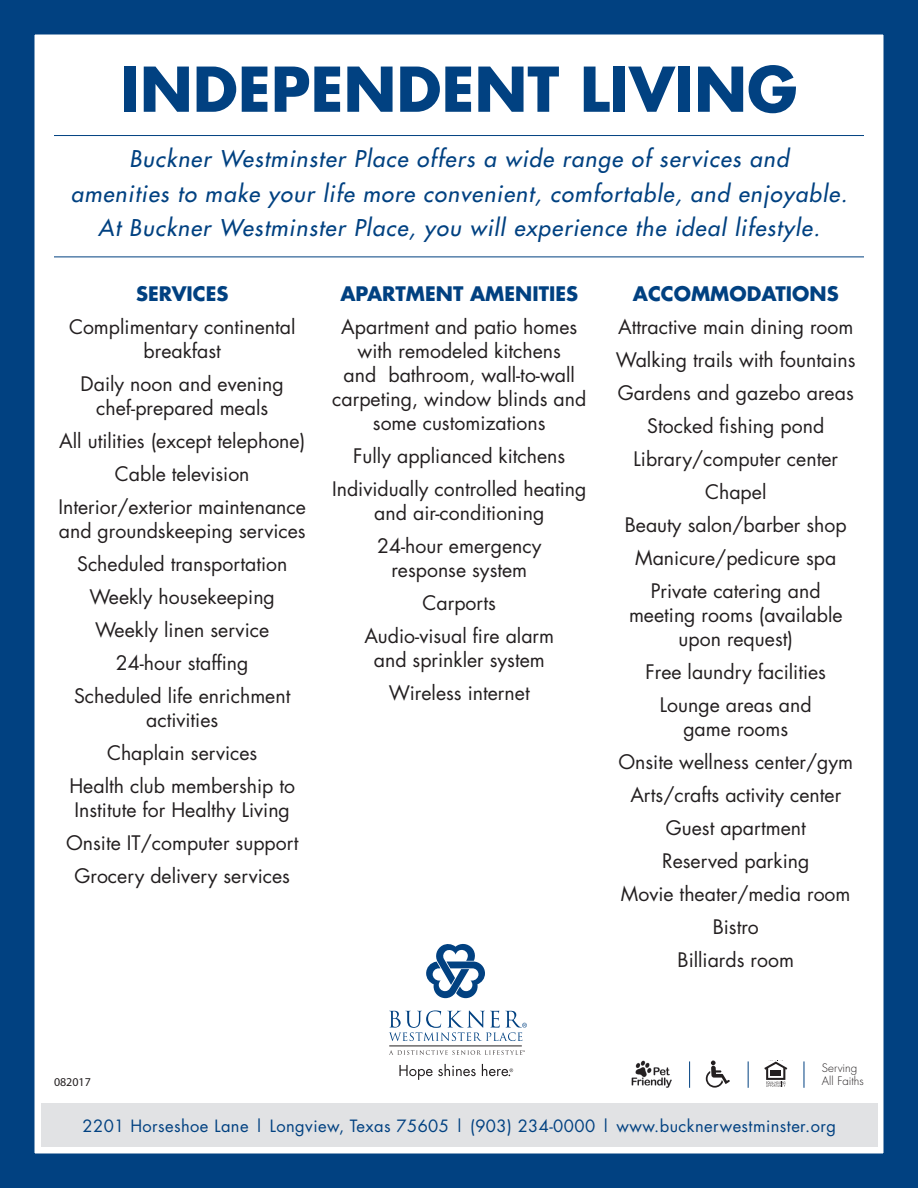
<style>
.page{position:relative;width:918px;height:1188px;background:#014181}
.page>*{position:absolute;margin:0;border:0;box-sizing:border-box;transform-origin:0 0}
.t1{font:700 60px "Futura";color:#014181}
.t2{font:italic 22.5px/34.5px "Futura";letter-spacing:.05em;color:#014181;text-align:center}
.t3{font:19.5px/33px "Futura";color:#231f20;text-align:center}
.t4{font:700 19.5px "Futura";color:#014181}
.t5{font:16.5px "Futura";letter-spacing:.025em;color:#014181}
.t6{font:12px "Myriad";color:#231f20}
.t7{font:300 11.4px/13.6px "Futura";color:#231f20}
</style>
<div class="page">
<div style="left:34px;top:34px;width:850px;height:1120px;background:#fff"></div>
<hr style="left:54px;top:257px;width:810px;height:1px;background:#014181">
<div style="left:41px;top:1104px;width:837px;height:43px;background:#e1e2e4"></div>
<hr style="left:54px;top:135px;width:810px;height:1px;background:#014181">
<svg style="left:426px;top:944px;width:59px;height:54px"></svg>
<hr style="left:389px;top:1046px;width:133px;height:1px;background:#231f20">
<svg style="left:399px;top:1064px;width:77px;height:16px"></svg>
<svg style="left:389px;top:1010px;width:138px;height:31px;background:#d5e0ea"></svg>
<svg style="left:482px;top:1064px;width:31px;height:12px"></svg>
<svg style="left:389px;top:1050px;width:136px;height:5px"></svg>
<svg style="left:764px;top:1062px;width:23px;height:25px"></svg>
<svg style="left:706px;top:1061px;width:24px;height:27px"></svg>
<img style="left:631px;top:1060px;width:40px;height:28px">
<svg style="left:748px;top:1061px;width:1px;height:27px"></svg>
<svg style="left:803px;top:1061px;width:1px;height:27px"></svg>
<svg style="left:689px;top:1061px;width:1px;height:27px"></svg>
<h1 class="t1" style="left:120px;top:48px;width:679px">INDEPENDENT LIVING</h1>
<p class="t2" style="left:71px;top:141px;width:778px">Buckner Westminster Place offers a wide range of services and<br>amenities to make your life more convenient, comfortable, and enjoyable.<br>At Buckner Westminster Place, you will experience the ideal lifestyle.</p>
<p class="t4" style="left:136px;top:281px;width:94px">SERVICES</p>
<p class="t3" style="left:69px;top:315px;width:228px;line-height:24px">Complimentary continental breakfast</p>
<p class="t3" style="left:81px;top:372px;width:205px;line-height:24px">Daily noon and evening chef-prepared meals</p>
<p class="t3" style="left:59px;top:425px;width:249px">All utilities (except telephone)<br>Cable television<br>Interior/exterior maintenance</p>
<p class="t3" style="left:59px;top:515px;width:248px">and groundskeeping services<br>Scheduled transportation<br>Weekly housekeeping<br>Weekly linen service<br>24-hour staffing<br>Scheduled life enrichment</p>
<p class="t3" style="left:69px;top:703px;width:227px">activities<br>Chaplain services<br>Health club membership to</p>
<p class="t3" style="left:66px;top:793px;width:234px">Institute for Healthy Living<br>Onsite IT/computer support<br>Grocery delivery services</p>
<p class="t4" style="left:340px;top:281px;width:239px">APARTMENT AMENITIES</p>
<p class="t3" style="left:332px;top:315px;width:256px;line-height:24px">Apartment and patio homes with remodeled kitchens<br>and bathroom, wall-to-wall carpeting, window blinds and some customizations</p>
<p class="t3" style="left:332px;top:439px;width:256px">Fully applianced kitchens<br>Individually controlled heating</p>
<p class="t3" style="left:374px;top:496px;width:172px;text-align:left">and air-conditioning<br>24-hour emergency</p>
<p class="t3" style="left:364px;top:553px;width:191px">response system<br>Carports<br>Audio-visual fire alarm</p>
<p class="t3" style="left:374px;top:643px;width:173px">and sprinkler system<br>Wireless internet</p>
<p class="t4" style="left:633px;top:281px;width:207px">ACCOMMODATIONS</p>
<p class="t3" style="left:616px;top:310px;width:241px">Attractive main dining room<br>Walking trails with fountains<br>Gardens and gazebo areas<br>Stocked fishing pond<br>Library/computer center<br>Chapel<br>Beauty salon/barber shop<br>Manicure/pedicure spa<br>Private catering and</p>
<p class="t3" style="left:629px;top:603px;width:215px;line-height:24px">meeting rooms (available upon request)</p>
<p class="t3" style="left:646px;top:655px;width:182px">Free laundry facilities<br>Lounge areas and</p>
<p class="t3" style="left:618px;top:712px;width:236px">game rooms<br>Onsite wellness center/gym<br>Arts/crafts activity center<br>Guest apartment<br>Reserved parking<br>Movie theater/media room<br>Bistro<br>Billiards room</p>
<p class="t6" style="left:54px;top:1076px;width:38px">082017</p>
<p class="t7" style="left:822px;top:1061px;width:43px">Serving<br>All Faiths</p>
<p class="t5" style="left:83px;top:1114px;width:755px">2201 Horseshoe Lane | Longview, Texas 75605 | (903) 234-0000 | www.bucknerwestminster.org</p>
</div>
